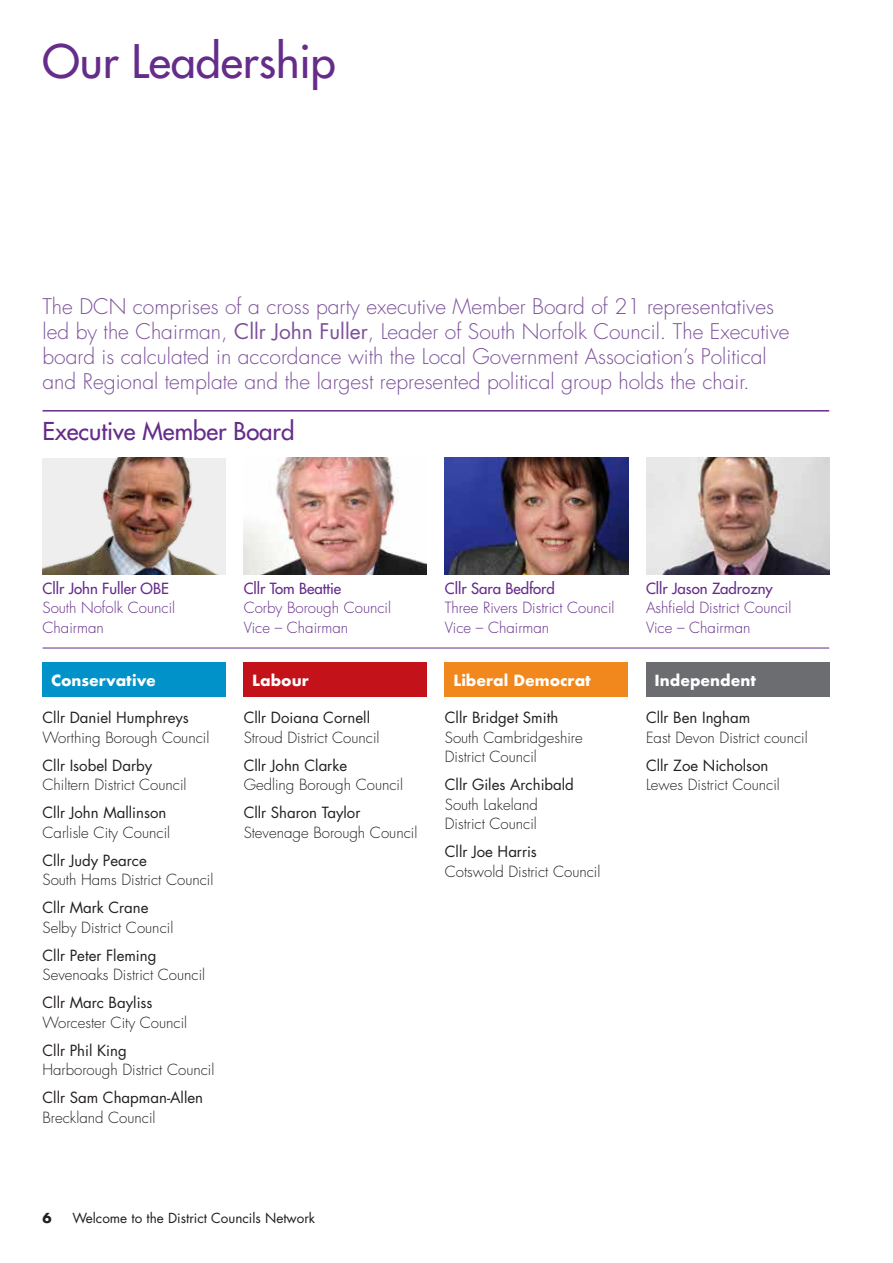
<style>
.page{position:relative;width:893px;height:1263px;background:#fff}
.page>*{position:absolute;margin:0;border:0;box-sizing:border-box;transform-origin:0 0}
.t1{font:45px "Futura";color:#652c8a}
.t2{font:24px "Futura";color:#652c8a}
.t3{font:300 21px/25.2px "Futura";color:#7c509b}
.t4{font:300 15px/19.5px "Futura";color:#231f20}
.t5{font:15px "Futura";color:#231f20}
.t6{font:300 15px/19.5px "Futura";color:#652c8a}
.t7{font:15px "Futura";color:#652c8a}
.t8{font:700 15px "Futura";color:#fff}
.t9{font:13.5px "Futura";color:#231f20}
.t10{font:700 13.5px "Futura";color:#231f20}
.s1{font-weight:400}
</style>
<div class="page">
<div style="left:43px;top:663px;width:183px;height:34px;background:#0092c8"></div>
<div style="left:244px;top:663px;width:183px;height:34px;background:#c4121a"></div>
<div style="left:445px;top:663px;width:183px;height:34px;background:#f1881e"></div>
<div style="left:646px;top:663px;width:183px;height:34px;background:#6c6d70"></div>
<img style="left:43px;top:458px;width:183px;height:116px">
<hr style="left:43px;top:410px;width:786px;height:1px;background:#652c8a">
<hr style="left:43px;top:648px;width:786px;height:1px;background:#652c8a">
<img style="left:244px;top:458px;width:183px;height:116px">
<img style="left:445px;top:458px;width:183px;height:116px">
<img style="left:646px;top:458px;width:183px;height:116px">
<h1 class="t1" style="left:43px;top:32px;width:295px">Our Leadership</h1>
<p class="t3" style="left:43px;top:294px;width:748px">The DCN comprises of a cross party executive Member Board of 21 representatives led by the Chairman, <span class="s1">Cllr John Fuller</span>, Leader of South Norfolk Council. The Executive board is calculated in accordance with the Local Government Association’s Political and Regional template and the largest represented political group holds the chair.</p>
<h2 class="t2" style="left:43px;top:415px;width:253px">Executive Member Board</h2>
<p class="t7" style="left:43px;top:578px;width:128px">Cllr John Fuller OBE</p>
<p class="t6" style="left:43px;top:598px;width:134px">South Nofolk Council<br>Chairman</p>
<p class="t7" style="left:244px;top:578px;width:99px">Cllr Tom Beattie</p>
<p class="t6" style="left:244px;top:598px;width:149px">Corby Borough Council<br>Vice – Chairman</p>
<p class="t7" style="left:445px;top:578px;width:112px">Cllr Sara Bedford</p>
<p class="t6" style="left:445px;top:598px;width:171px">Three Rivers District Council<br>Vice – Chairman</p>
<p class="t7" style="left:646px;top:578px;width:128px">Cllr Jason Zadrozny</p>
<p class="t6" style="left:646px;top:598px;width:147px">Ashfield District Council<br>Vice – Chairman</p>
<p class="t8" style="left:51px;top:669px;width:106px">Conservative</p>
<p class="t8" style="left:252px;top:669px;width:58px">Labour</p>
<p class="t8" style="left:453px;top:669px;width:139px">Liberal Democrat</p>
<p class="t8" style="left:654px;top:669px;width:103px">Independent</p>
<p class="t5" style="left:43px;top:707px;width:148px">Cllr Daniel Humphreys</p>
<p class="t4" style="left:43px;top:727px;width:168px">Worthing Borough Council</p>
<p class="t5" style="left:43px;top:755px;width:111px">Cllr Isobel Darby</p>
<p class="t4" style="left:43px;top:775px;width:146px">Chiltern District Council</p>
<p class="t5" style="left:43px;top:802px;width:125px">Cllr John Mallinson</p>
<p class="t4" style="left:43px;top:822px;width:129px">Carlisle City Council</p>
<p class="t5" style="left:43px;top:850px;width:106px">Cllr Judy Pearce</p>
<p class="t4" style="left:43px;top:870px;width:172px">South Hams District Council</p>
<p class="t5" style="left:43px;top:897px;width:108px">Cllr Mark Crane</p>
<p class="t4" style="left:43px;top:917px;width:132px">Selby District Council</p>
<p class="t5" style="left:43px;top:945px;width:115px">Cllr Peter Fleming</p>
<p class="t4" style="left:43px;top:965px;width:164px">Sevenoaks District Council</p>
<p class="t5" style="left:43px;top:992px;width:112px">Cllr Marc Bayliss</p>
<p class="t4" style="left:43px;top:1012px;width:146px">Worcester City Council</p>
<p class="t5" style="left:43px;top:1040px;width:86px">Cllr Phil King</p>
<p class="t4" style="left:43px;top:1060px;width:173px">Harborough District Council</p>
<p class="t5" style="left:43px;top:1087px;width:162px">Cllr Sam Chapman-Allen</p>
<p class="t4" style="left:43px;top:1107px;width:115px">Breckland Council</p>
<p class="t5" style="left:244px;top:707px;width:128px">Cllr Doiana Cornell</p>
<p class="t4" style="left:244px;top:727px;width:137px">Stroud District Council</p>
<p class="t5" style="left:244px;top:755px;width:105px">Cllr John Clarke</p>
<p class="t4" style="left:244px;top:775px;width:161px">Gedling Borough Council</p>
<p class="t5" style="left:244px;top:802px;width:118px">Cllr Sharon Taylor</p>
<p class="t4" style="left:244px;top:822px;width:175px">Stevenage Borough Council</p>
<p class="t5" style="left:445px;top:707px;width:115px">Cllr Bridget Smith</p>
<p class="t4" style="left:445px;top:727px;width:139px">South Cambridgeshire<br>District Council</p>
<p class="t5" style="left:445px;top:774px;width:131px">Cllr Giles Archibald</p>
<p class="t4" style="left:445px;top:794px;width:95px">South Lakeland<br>District Council</p>
<p class="t5" style="left:445px;top:841px;width:94px">Cllr Joe Harris</p>
<p class="t4" style="left:445px;top:861px;width:157px">Cotswold District Council</p>
<p class="t10" style="left:43px;top:1208px;width:11px">6</p>
<p class="t9" style="left:72px;top:1209px;width:244px">Welcome to the District Councils Network</p>
<p class="t5" style="left:646px;top:707px;width:106px">Cllr Ben Ingham</p>
<p class="t4" style="left:646px;top:727px;width:163px">East Devon District council</p>
<p class="t5" style="left:646px;top:755px;width:124px">Cllr Zoe Nicholson</p>
<p class="t4" style="left:646px;top:775px;width:135px">Lewes District Council</p>
</div>
